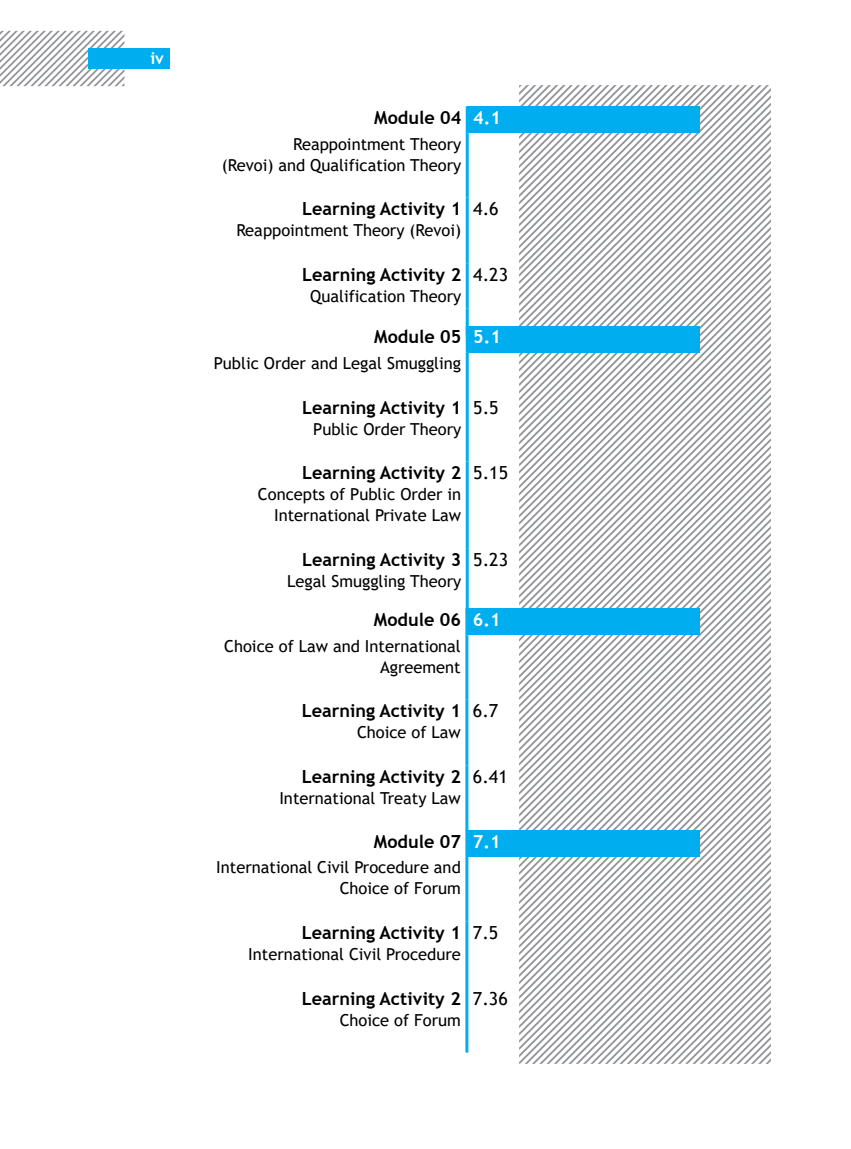
<style>
.page{position:relative;width:851px;height:1149px;background:#fff}
.page>*{position:absolute;margin:0;border:0;box-sizing:border-box;transform-origin:0 0}
.t1{font:700 18px "Trebuchet MS";color:#000}
.t2{font:18px "Trebuchet MS";color:#000}
.t3{font:16.5px/21px "Trebuchet MS";color:#000;text-align:right}
.t4{font:700 16.5px "Trebuchet MS";color:#fff}
.s1{color:#fff}
</style>
<div class="page">
<svg style="left:0;top:31px;width:124px;height:55px"></svg>
<div style="left:88px;top:48px;width:82px;height:21px;background:#00aeef"></div>
<svg style="left:710px;top:85px;width:59px;height:250px"></svg>
<svg style="left:710px;top:85px;width:51px;height:243px"></svg>
<svg style="left:710px;top:85px;width:44px;height:235px"></svg>
<svg style="left:710px;top:85px;width:37px;height:228px"></svg>
<svg style="left:710px;top:85px;width:29px;height:221px"></svg>
<svg style="left:710px;top:85px;width:22px;height:213px"></svg>
<svg style="left:710px;top:85px;width:15px;height:206px"></svg>
<svg style="left:710px;top:85px;width:8px;height:199px"></svg>
<svg style="left:519px;top:85px;width:191px;height:401px"></svg>
<svg style="left:519px;top:486px;width:251px;height:40px"></svg>
<svg style="left:519px;top:526px;width:251px;height:537px"></svg>
<div style="left:467px;top:325px;width:232px;height:27px;background:#00aeef"></div>
<hr style="left:465px;top:325px;width:3px;height:27px;background:#00aeef">
<hr style="left:465px;top:352px;width:3px;height:44px;background:#00aeef">
<hr style="left:465px;top:396px;width:3px;height:65px;background:#00aeef">
<hr style="left:465px;top:461px;width:3px;height:87px;background:#00aeef">
<hr style="left:465px;top:548px;width:3px;height:65px;background:#00aeef">
<div style="left:467px;top:608px;width:232px;height:27px;background:#00aeef"></div>
<hr style="left:465px;top:608px;width:3px;height:27px;background:#00aeef">
<hr style="left:465px;top:635px;width:3px;height:64px;background:#00aeef">
<hr style="left:465px;top:699px;width:3px;height:66px;background:#00aeef">
<hr style="left:465px;top:765px;width:3px;height:65px;background:#00aeef">
<div style="left:467px;top:829px;width:232px;height:27px;background:#00aeef"></div>
<hr style="left:465px;top:829px;width:3px;height:27px;background:#00aeef">
<hr style="left:465px;top:856px;width:3px;height:65px;background:#00aeef">
<hr style="left:465px;top:921px;width:3px;height:65px;background:#00aeef">
<hr style="left:465px;top:986px;width:3px;height:66px;background:#00aeef">
<div style="left:467px;top:106px;width:232px;height:27px;background:#00aeef"></div>
<hr style="left:465px;top:106px;width:3px;height:27px;background:#00aeef">
<hr style="left:465px;top:133px;width:3px;height:65px;background:#00aeef">
<hr style="left:465px;top:198px;width:3px;height:65px;background:#00aeef">
<hr style="left:465px;top:263px;width:3px;height:45px;background:#00aeef">
<hr style="left:465px;top:308px;width:3px;height:26px;background:#00aeef">
<p class="t4" style="left:150px;top:48px;width:15px">iv</p>
<p class="t1" style="left:374px;top:106px;width:128px">Module 04 <span class="s1">4.1</span></p>
<p class="t3" style="left:222px;top:133px;width:241px">Reappointment Theory<br>(Revoi) and Qualification Theory</p>
<p class="t1" style="left:302px;top:197px;width:160px">Learning Activity 1</p>
<p class="t3" style="left:236px;top:220px;width:226px">Reappointment Theory (Revoi)</p>
<p class="t2" style="left:473px;top:197px;width:27px">4.6</p>
<p class="t1" style="left:302px;top:263px;width:160px">Learning Activity 2</p>
<p class="t3" style="left:310px;top:285px;width:152px">Qualification Theory</p>
<p class="t2" style="left:473px;top:263px;width:36px">4.23</p>
<p class="t1" style="left:374px;top:325px;width:128px">Module 05 <span class="s1">5.1</span></p>
<p class="t3" style="left:214px;top:352px;width:249px">Public Order and Legal Smuggling</p>
<p class="t1" style="left:302px;top:396px;width:160px">Learning Activity 1</p>
<p class="t3" style="left:313px;top:418px;width:149px">Public Order Theory</p>
<p class="t2" style="left:473px;top:395px;width:27px">5.5</p>
<p class="t1" style="left:302px;top:461px;width:160px">Learning Activity 2</p>
<p class="t3" style="left:258px;top:483px;width:205px">Concepts of Public Order in<br>International Private Law</p>
<p class="t1" style="left:302px;top:548px;width:160px">Learning Activity 3</p>
<p class="t3" style="left:287px;top:570px;width:175px">Legal Smuggling Theory</p>
<p class="t2" style="left:473px;top:461px;width:36px">5.15</p>
<p class="t2" style="left:473px;top:547px;width:36px">5.23</p>
<p class="t1" style="left:374px;top:608px;width:128px">Module 06 <span class="s1">6.1</span></p>
<p class="t3" style="left:224px;top:635px;width:238px">Choice of Law and International<br>Agreement</p>
<p class="t1" style="left:302px;top:699px;width:160px">Learning Activity 1</p>
<p class="t3" style="left:357px;top:721px;width:105px">Choice of Law</p>
<p class="t2" style="left:473px;top:699px;width:27px">6.7</p>
<p class="t1" style="left:302px;top:765px;width:160px">Learning Activity 2</p>
<p class="t3" style="left:279px;top:787px;width:183px">International Treaty Law</p>
<p class="t2" style="left:473px;top:764px;width:36px">6.41</p>
<p class="t1" style="left:374px;top:829px;width:128px">Module 07 <span class="s1">7.1</span></p>
<p class="t3" style="left:216px;top:856px;width:246px">International Civil Procedure and<br>Choice of Forum</p>
<p class="t1" style="left:302px;top:921px;width:160px">Learning Activity 1</p>
<p class="t3" style="left:248px;top:943px;width:214px">International Civil Procedure</p>
<p class="t2" style="left:473px;top:920px;width:27px">7.5</p>
<p class="t1" style="left:302px;top:986px;width:160px">Learning Activity 2</p>
<p class="t3" style="left:339px;top:1008px;width:123px">Choice of Forum</p>
<p class="t2" style="left:473px;top:986px;width:36px">7.36</p>
</div>
